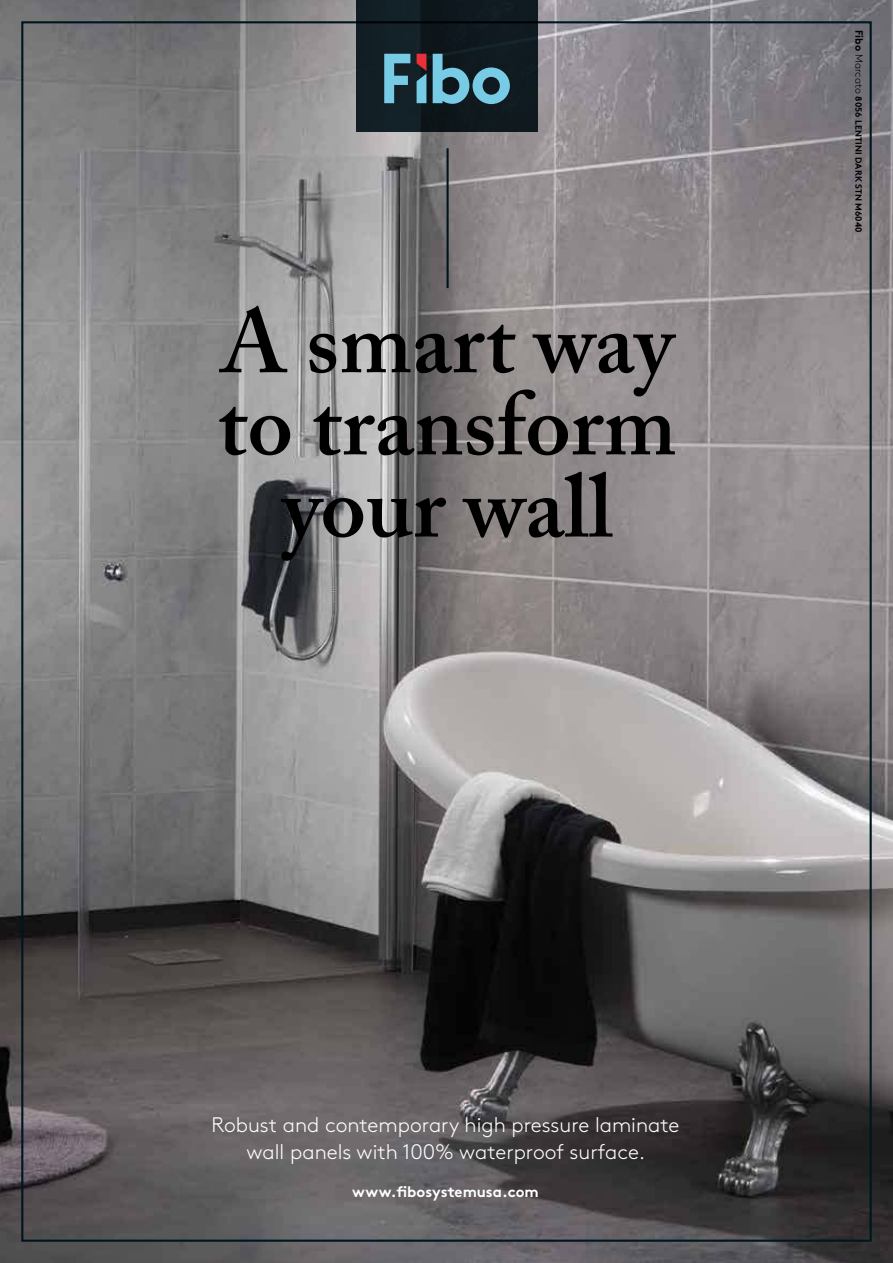
<style>
.page{position:relative;width:893px;height:1263px;background:#fff}
.page>*{position:absolute;margin:0;border:0;box-sizing:border-box;transform-origin:0 0}
.t1{font:600 89.55px/82.2px "Adobe Caslon Pro";color:#000;text-align:center}
.t2{font:300 21px/27px "Brown";color:#fff;text-align:center}
.t3{font:700 15px "Brown";color:#fff}
.t4{font:700 9px "Brown";color:#000}
.s1{font-size:10.5px}
.s2{font-weight:300;font-size:10.5px}
</style>
<div class="page">
<img style="left:0;top:0;width:893px;height:1263px">
<div style="left:356px;top:0;width:182px;height:131px;background:#101b21"></div>
<svg style="left:417px;top:54px;width:9px;height:49px"></svg>
<svg style="left:433px;top:54px;width:77px;height:50px"></svg>
<svg style="left:384px;top:54px;width:26px;height:49px"></svg>
<hr style="left:446px;top:148px;width:3px;height:140px;background:#00161f">
<h1 class="t1" style="left:218px;top:310px;width:460px">A smart way to transform your wall</h1>
<p class="t4" style="left:862px;top:30px;width:204px;rotate:90deg"><span class="s1">Fibo</span> <span class="s2">Marcato</span> 8056 LENTINI DARK STN M6040</p>
<p class="t2" style="left:211px;top:1114px;width:469px">Robust and contemporary high pressure laminate wall panels with 100% waterproof surface.</p>
<p class="t3" style="left:352px;top:1186px;width:188px">www.fibosystemusa.com</p>
</div>
